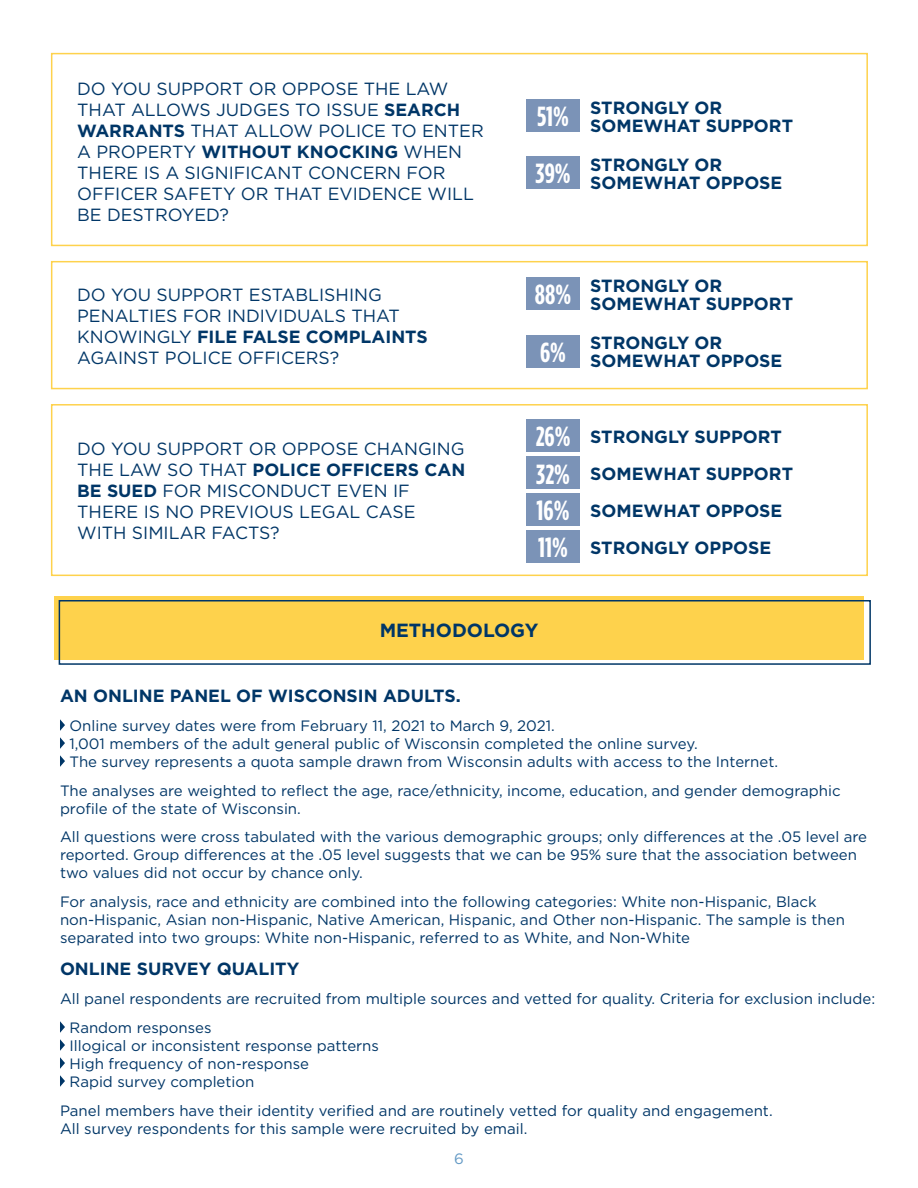
<style>
.page{position:relative;width:918px;height:1188px;background:#fff}
.page>*{position:absolute;margin:0;border:0;box-sizing:border-box;transform-origin:0 0}
.t1{font:700 27.6px/37.2px "Gotham Condensed";color:#fff}
.t2{font:700 19.05px "Gotham";color:#003667}
.t3{font:17.7px/21px "Gotham";color:#003667}
.t4{font:700 17.7px/18px "Gotham";color:#003667}
.t5{font:15px/18px "Gotham";color:#003667}
.t6{font:15px "Gotham";color:#649ac5}
.s1{font-weight:700}
</style>
<div class="page">
<div style="left:54px;top:596px;width:810px;height:64px;background:#fed24c"></div>
<div style="left:59px;top:600px;width:812px;height:65px;border:2px solid #003667"></div>
<svg style="left:60px;top:719px;width:5px;height:12px"></svg>
<svg style="left:60px;top:737px;width:5px;height:12px"></svg>
<svg style="left:60px;top:755px;width:5px;height:12px"></svg>
<svg style="left:60px;top:1021px;width:5px;height:12px"></svg>
<svg style="left:60px;top:1039px;width:5px;height:12px"></svg>
<svg style="left:60px;top:1057px;width:5px;height:12px"></svg>
<svg style="left:60px;top:1075px;width:5px;height:12px"></svg>
<div style="left:51px;top:53px;width:817px;height:193px;border:2px solid #fed24c"></div>
<div style="left:51px;top:261px;width:817px;height:128px;border:2px solid #fed24c"></div>
<div style="left:51px;top:404px;width:817px;height:172px;border:2px solid #fed24c"></div>
<div style="left:527px;top:99px;width:53px;height:33px;background:#7b93b7"></div>
<div style="left:527px;top:277px;width:53px;height:33px;background:#7b93b7"></div>
<div style="left:527px;top:420px;width:53px;height:32px;background:#7b93b7"></div>
<div style="left:527px;top:457px;width:53px;height:32px;background:#7b93b7"></div>
<div style="left:527px;top:156px;width:53px;height:33px;background:#7b93b7"></div>
<div style="left:527px;top:335px;width:53px;height:32px;background:#7b93b7"></div>
<div style="left:527px;top:493px;width:53px;height:33px;background:#7b93b7"></div>
<div style="left:527px;top:530px;width:53px;height:33px;background:#7b93b7"></div>
<p class="t3" style="left:77px;top:78px;width:408px">DO YOU SUPPORT OR OPPOSE THE LAW<br>THAT ALLOWS JUDGES TO ISSUE <span class="s1">SEARCH<br>WARRANTS</span> THAT ALLOW POLICE TO ENTER<br>A PROPERTY <span class="s1">WITHOUT KNOCKING</span> WHEN<br>THERE IS A SIGNIFICANT CONCERN FOR<br>OFFICER SAFETY OR THAT EVIDENCE WILL<br>BE DESTROYED?</p>
<p class="t3" style="left:77px;top:284px;width:352px">DO YOU SUPPORT ESTABLISHING<br>PENALTIES FOR INDIVIDUALS THAT<br>KNOWINGLY <span class="s1">FILE FALSE COMPLAINTS<br></span>AGAINST POLICE OFFICERS?</p>
<p class="t3" style="left:77px;top:438px;width:390px">DO YOU SUPPORT OR OPPOSE CHANGING<br>THE LAW SO THAT <span class="s1">POLICE OFFICERS CAN<br>BE SUED</span> FOR MISCONDUCT EVEN IF<br>THERE IS NO PREVIOUS LEGAL CASE<br>WITH SIMILAR FACTS?</p>
<h1 class="t1" style="left:537px;top:97px;width:33px">51%</h1>
<h1 class="t1" style="left:536px;top:154px;width:37px">39%</h1>
<p class="t4" style="left:590px;top:98px;width:204px">STRONGLY OR<br>SOMEWHAT SUPPORT</p>
<p class="t4" style="left:590px;top:155px;width:194px">STRONGLY OR<br>SOMEWHAT OPPOSE</p>
<h1 class="t1" style="left:535px;top:275px;width:38px">88%</h1>
<h1 class="t1" style="left:540px;top:333px;width:27px">6%</h1>
<p class="t4" style="left:590px;top:276px;width:204px">STRONGLY OR<br>SOMEWHAT SUPPORT</p>
<p class="t4" style="left:590px;top:334px;width:194px">STRONGLY OR<br>SOMEWHAT OPPOSE</p>
<h1 class="t1" style="left:536px;top:417px;width:36px">26%<br>32%</h1>
<h1 class="t1" style="left:537px;top:492px;width:34px;line-height:36.8px">16%<br>11%</h1>
<p class="t4" style="left:590px;top:418px;width:204px;line-height:37.2px">STRONGLY SUPPORT<br>SOMEWHAT SUPPORT</p>
<p class="t4" style="left:590px;top:492px;width:194px;line-height:36.8px">SOMEWHAT OPPOSE<br>STRONGLY OPPOSE</p>
<p class="t2" style="left:380px;top:620px;width:160px">METHODOLOGY</p>
<p class="t4" style="left:60px;top:686px;width:402px">AN ONLINE PANEL OF WISCONSIN ADULTS.</p>
<p class="t5" style="left:70px;top:716px;width:710px">Online survey dates were from February 11, 2021 to March 9, 2021.<br>1,001 members of the adult general public of Wisconsin completed the online survey.<br>The survey represents a quota sample drawn from Wisconsin adults with access to the Internet.</p>
<p class="t5" style="left:60px;top:781px;width:782px">The analyses are weighted to reflect the age, race/ethnicity, income, education, and gender demographic profile of the state of Wisconsin.</p>
<p class="t5" style="left:60px;top:828px;width:809px">All questions were cross tabulated with the various demographic groups; only differences at the .05 level are reported. Group differences at the .05 level suggests that we can be 95% sure that the association between two values did not occur by chance only.</p>
<p class="t5" style="left:60px;top:893px;width:787px">For analysis, race and ethnicity are combined into the following categories: White non-Hispanic, Black non-Hispanic, Asian non-Hispanic, Native American, Hispanic, and Other non-Hispanic. The sample is then separated into two groups: White non-Hispanic, referred to as White, and Non-White</p>
<p class="t4" style="left:60px;top:959px;width:241px">ONLINE SURVEY QUALITY</p>
<p class="t5" style="left:70px;top:984px;width:807px;line-height:28.8px;text-indent:-10px">All panel respondents are recruited from multiple sources and vetted for quality. Criteria for exclusion include:<br>Random responses</p>
<p class="t5" style="left:70px;top:1036px;width:311px">Illogical or inconsistent response patterns<br>High frequency of non-response<br>Rapid survey completion</p>
<p class="t5" style="left:60px;top:1101px;width:714px">Panel members have their identity verified and are routinely vetted for quality and engagement.<br>All survey respondents for this sample were recruited by email.</p>
<p class="t6" style="left:454px;top:1151px;width:11px">6</p>
</div>
